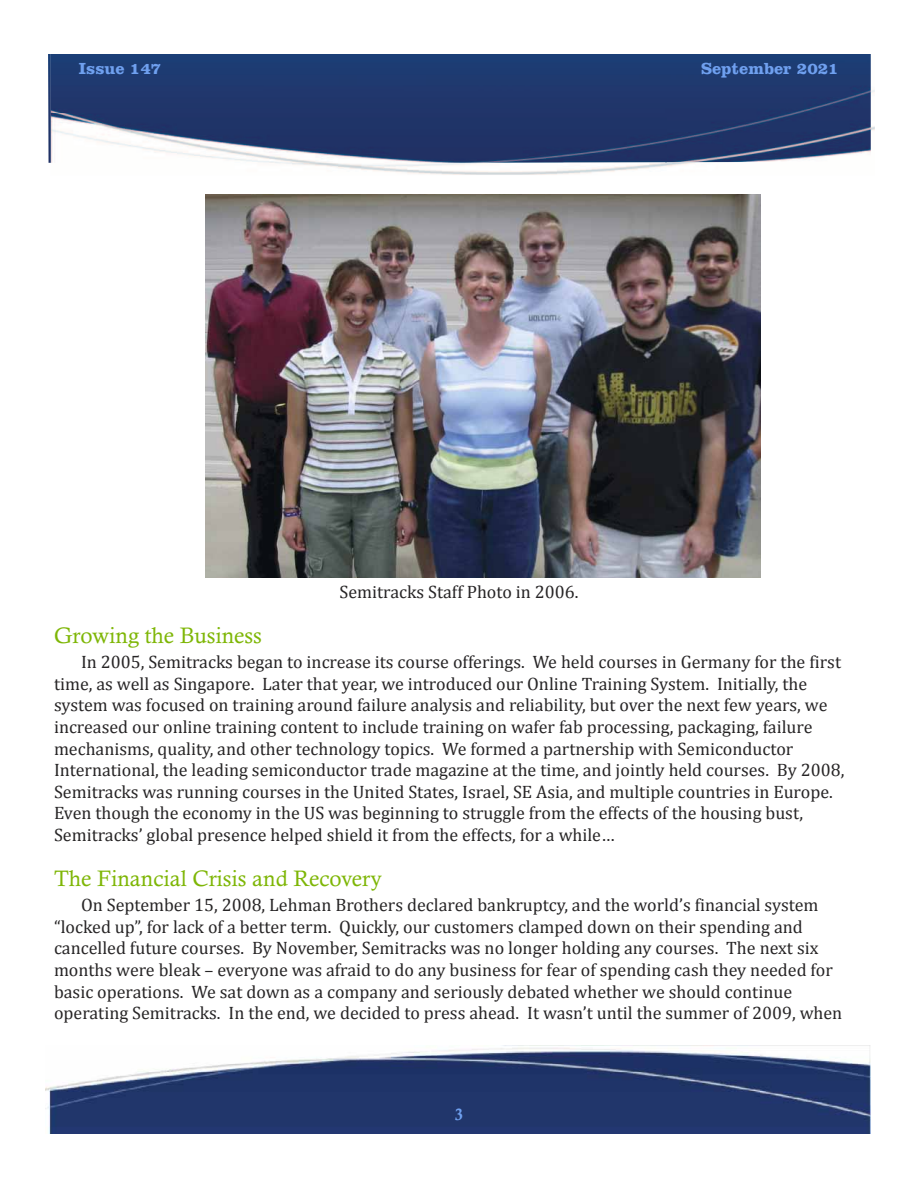
<style>
.page{position:relative;width:918px;height:1188px;background:#fff}
.page>*{position:absolute;margin:0;border:0;box-sizing:border-box;transform-origin:0 0}
.t1{font:22.5px "Calisto";color:#7eb606}
.t2{font:18px/21.6px "Cambria";color:#272526}
.t3{font:700 16.5px "Clarendon BT";color:#6fa0ef}
.t4{font:700 16.5px "Calisto";color:#6fa0ef}
</style>
<div class="page">
<img style="left:48px;top:54px;width:3px;height:109px">
<img style="left:871px;top:90px;width:4px;height:41px">
<img style="left:279px;top:163px;width:413px;height:12px">
<img style="left:51px;top:54px;width:820px;height:109px">
<img style="left:45px;top:1046px;width:825px;height:88px">
<img style="left:205px;top:195px;width:556px;height:383px">
<p class="t3" style="left:79px;top:62px;width:84px">Issue 147</p>
<p class="t3" style="left:701px;top:62px;width:139px">September 2021</p>
<p class="t2" style="left:339px;top:581px;width:241px">Semitracks Staff Photo in 2006.</p>
<p class="t1" style="left:54px;top:627px;width:209px">Growing the Business</p>
<p class="t2" style="left:54px;top:651px;width:792px;text-indent:27px">In 2005, Semitracks began to increase its course offerings. We held courses in Germany for the first time, as well as Singapore. Later that year, we introduced our Online Training System. Initially, the system was focused on training around failure analysis and reliability, but over the next few years, we increased our online training content to include training on wafer fab processing, packaging, failure mechanisms, quality, and other technology topics. We formed a partnership with Semiconductor International, the leading semiconductor trade magazine at the time, and jointly held courses. By 2008, Semitracks was running courses in the United States, Israel, SE Asia, and multiple countries in Europe.<br>Even though the economy in the US was beginning to struggle from the effects of the housing bust, Semitracks’ global presence helped shield it from the effects, for a while…</p>
<p class="t1" style="left:54px;top:870px;width:330px">The Financial Crisis and Recovery</p>
<p class="t2" style="left:54px;top:894px;width:790px;text-indent:27px">On September 15, 2008, Lehman Brothers declared bankruptcy, and the world’s financial system “locked up”, for lack of a better term. Quickly, our customers clamped down on their spending and cancelled future courses. By November, Semitracks was no longer holding any courses. The next six months were bleak – everyone was afraid to do any business for fear of spending cash they needed for basic operations. We sat down as a company and seriously debated whether we should continue operating Semitracks. In the end, we decided to press ahead. It wasn’t until the summer of 2009, when</p>
<p class="t4" style="left:455px;top:1108px;width:10px">3</p>
</div>
